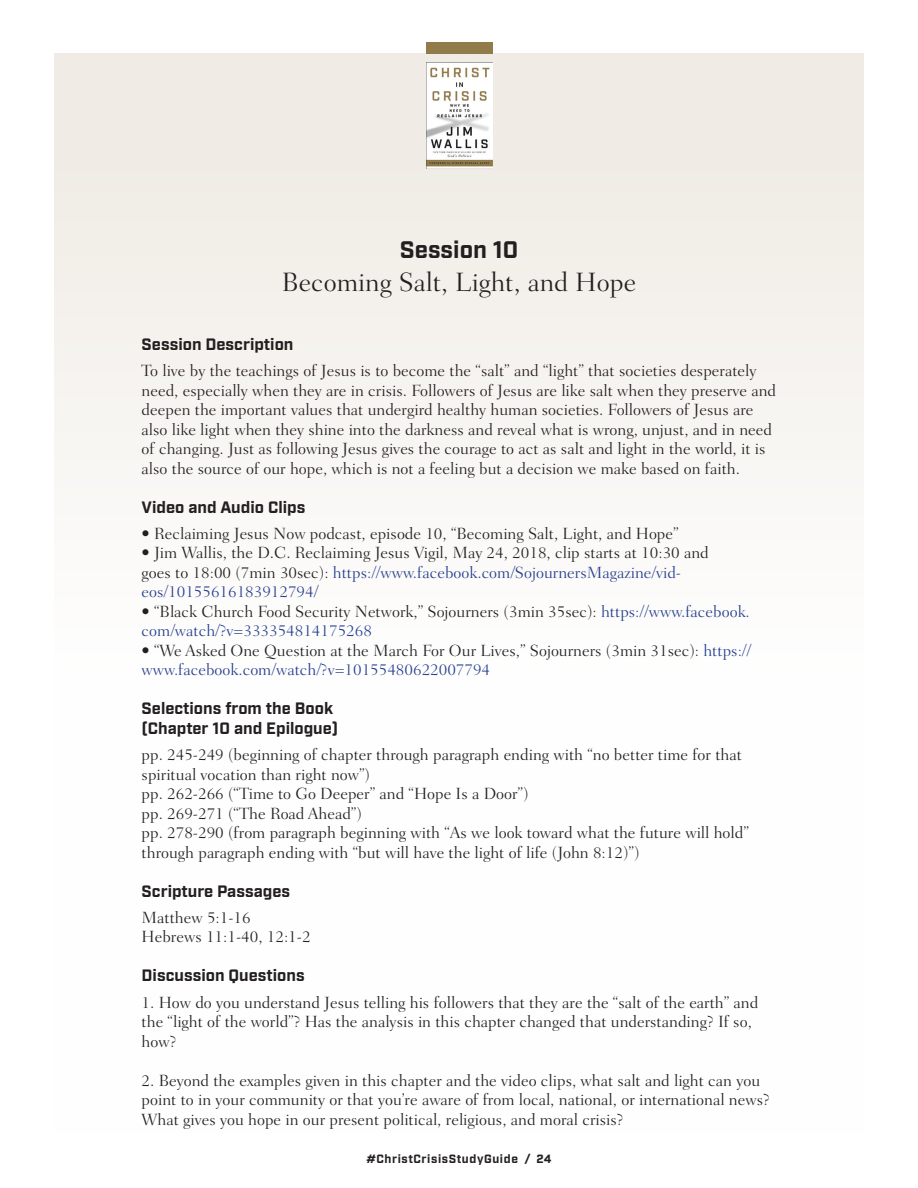
<style>
.page{position:relative;width:918px;height:1188px;background:#fff}
.page>*{position:absolute;margin:0;border:0;box-sizing:border-box;transform-origin:0 0}
.t1{font:300 27px "Fairfield LT Std";color:#231f20}
.t2{font:700 24px "Industry";color:#231f20}
.t3{font:300 16.5px/19.5px "Fairfield LT Std";color:#231f20}
.t4{font:700 16.5px/19.5px "Industry";color:#231f20}
.t5{font:700 12px "Industry";letter-spacing:.05em;color:#231f20}
.s1{color:#253f8e}
</style>
<div class="page">
<div style="left:54px;top:53px;width:810px;height:1081px;background:linear-gradient(to bottom,#f1ede6,#fff)"></div>
<img style="left:426px;top:63px;width:67px;height:106px">
<div style="left:426px;top:42px;width:67px;height:12px;background:#917b4b"></div>
<h2 class="t2" style="left:400px;top:236px;width:120px">Session 10</h2>
<h1 class="t1" style="left:282px;top:267px;width:356px">Becoming Salt, Light, and Hope</h1>
<p class="t4" style="left:142px;top:335px;width:153px">Session Description</p>
<p class="t3" style="left:142px;top:361px;width:636px">To live by the teachings of Jesus is to become the “salt” and “light” that societies desperately need, especially when they are in crisis. Followers of Jesus are like salt when they preserve and deepen the important values that undergird healthy human societies. Followers of Jesus are also like light when they shine into the darkness and reveal what is wrong, unjust, and in need of changing. Just as following Jesus gives the courage to act as salt and light in the world, it is also the source of our hope, which is not a feeling but a decision we make based on faith.</p>
<p class="t4" style="left:142px;top:498px;width:165px">Video and Audio Clips</p>
<p class="t3" style="left:142px;top:524px;width:539px">• Reclaiming Jesus Now podcast, episode 10, “Becoming Salt, Light, and Hope”</p>
<p class="t3" style="left:142px;top:543px;width:569px">• Jim Wallis, the D.C. Reclaiming Jesus Vigil, May 24, 2018, clip starts at 10:30 and goes to 18:00 (7min 30sec): <span class="s1">https://www.facebook.com/SojournersMagazine/vid&shy;eos/10155616183912794/</span></p>
<p class="t3" style="left:142px;top:602px;width:610px">• “Black Church Food Security Network,” Sojourners (3min 35sec): <span class="s1">https://www.facebook. com/watch/?v=333354814175268</span></p>
<p class="t3" style="left:142px;top:641px;width:611px">• “We Asked One Question at the March For Our Lives,” Sojourners (3min 31sec): <span class="s1">https:// www.facebook.com/watch/?v=10155480622007794</span></p>
<p class="t4" style="left:142px;top:700px;width:198px">Selections from the Book (Chapter 10 and Epilogue)</p>
<p class="t3" style="left:142px;top:745px;width:609px">pp. 245-249 (beginning of chapter through paragraph ending with “no better time for that spiritual vocation than right now”)<br>pp. 262-266 (“Time to Go Deeper” and “Hope Is a Door”)<br>pp. 269-271 (“The Road Ahead”)<br>pp. 278-290 (from paragraph beginning with “As we look toward what the future will hold” through paragraph ending with “but will have the light of life (John 8:12)”)</p>
<p class="t4" style="left:142px;top:882px;width:150px">Scripture Passages</p>
<p class="t3" style="left:142px;top:908px;width:171px">Matthew 5:1-16<br>Hebrews 11:1-40, 12:1-2</p>
<p class="t4" style="left:142px;top:967px;width:165px">Discussion Questions</p>
<p class="t3" style="left:142px;top:993px;width:618px">1. How do you understand Jesus telling his followers that they are the “salt of the earth” and the “light of the world”? Has the analysis in this chapter changed that understanding? If so, how?</p>
<p class="t3" style="left:142px;top:1071px;width:630px">2. Beyond the examples given in this chapter and the video clips, what salt and light can you point to in your community or that you’re aware of from local, national, or international news?<br>What gives you hope in our present political, religious, and moral crisis?</p>
<p class="t5" style="left:367px;top:1152px;width:186px">#ChristCrisisStudyGuide / 24</p>
</div>
